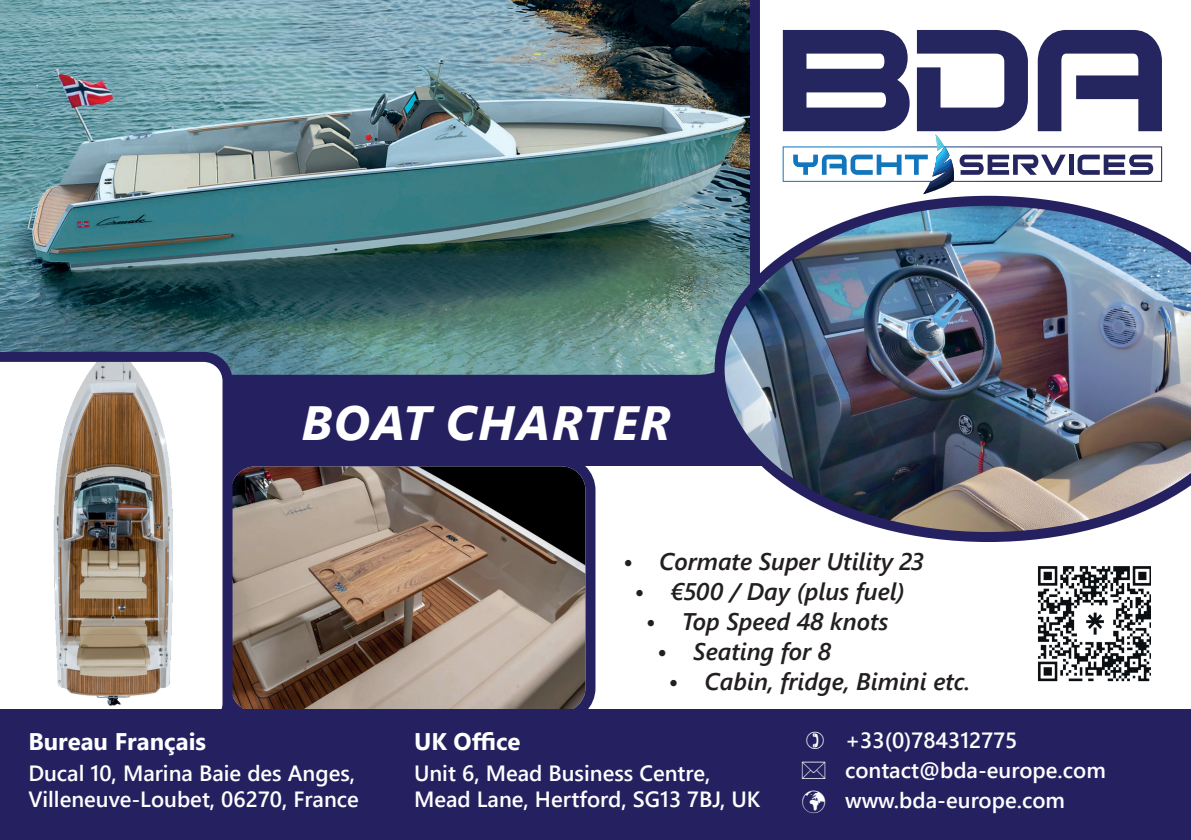
<style>
.page{position:relative;width:1191px;height:840px;background:#fff}
.page>*{position:absolute;margin:0;border:0;box-sizing:border-box;transform-origin:0 0}
.t1{font:italic 700 48px "Segoe UI";letter-spacing:.035em;color:#fff}
.t2{font:italic 600 24px "Segoe UI";color:#231f20}
.t3{font:700 24px "Segoe UI";color:#fff}
.t4{font:600 22px/26px "Segoe UI";color:#fff}
</style>
<div class="page">
<img style="left:232px;top:467px;width:352px;height:242px">
<div style="left:221px;top:456px;width:374px;height:265px;border:10px solid #252161;border-radius:29px"></div>
<div style="left:227px;top:379px;width:558px;height:86px;background:#252161"></div>
<img style="left:0;top:0;width:760px;height:379px">
<div style="left:1033px;top:563px;width:119px;height:119px;background:linear-gradient(to bottom,#fff,#fff)"></div>
<img style="left:1037px;top:565px;width:113px;height:115px">
<img style="left:714px;top:196px;width:477px;height:345px">
<svg style="left:782px;top:30px;width:380px;height:164px"></svg>
<svg style="left:0;top:351px;width:232px;height:358px"></svg>
<div style="left:0;top:709px;width:1191px;height:130px;background:#252161"></div>
<h1 class="t1" style="left:301px;top:377px;width:371px">BOAT CHARTER</h1>
<p class="t3" style="left:28px;top:718px;width:179px">Bureau Français</p>
<p class="t4" style="left:28px;top:758px;width:332px">Ducal 10, Marina Baie des Anges,<br>Villeneuve-Loubet, 06270, France</p>
<p class="t2" style="left:623px;top:539px;width:302px">• Cormate Super Utility 23</p>
<p class="t2" style="left:634px;top:569px;width:272px">• €500 / Day (plus fuel)</p>
<p class="t2" style="left:646px;top:599px;width:244px">• Top Speed 48 knots</p>
<p class="t2" style="left:657px;top:629px;width:175px">• Seating for 8</p>
<p class="t2" style="left:668px;top:659px;width:303px">• Cabin, fridge, Bimini etc.</p>
<p class="t3" style="left:414px;top:718px;width:108px">UK Office</p>
<p class="t4" style="left:414px;top:758px;width:348px">Unit 6, Mead Business Centre,<br>Mead Lane, Hertford, SG13 7BJ, UK</p>
<p class="t4" style="left:845px;top:723px;width:262px;line-height:30px">+33(0)784312775 contact@bda-europe.com www.bda-europe.com</p>
</div>
